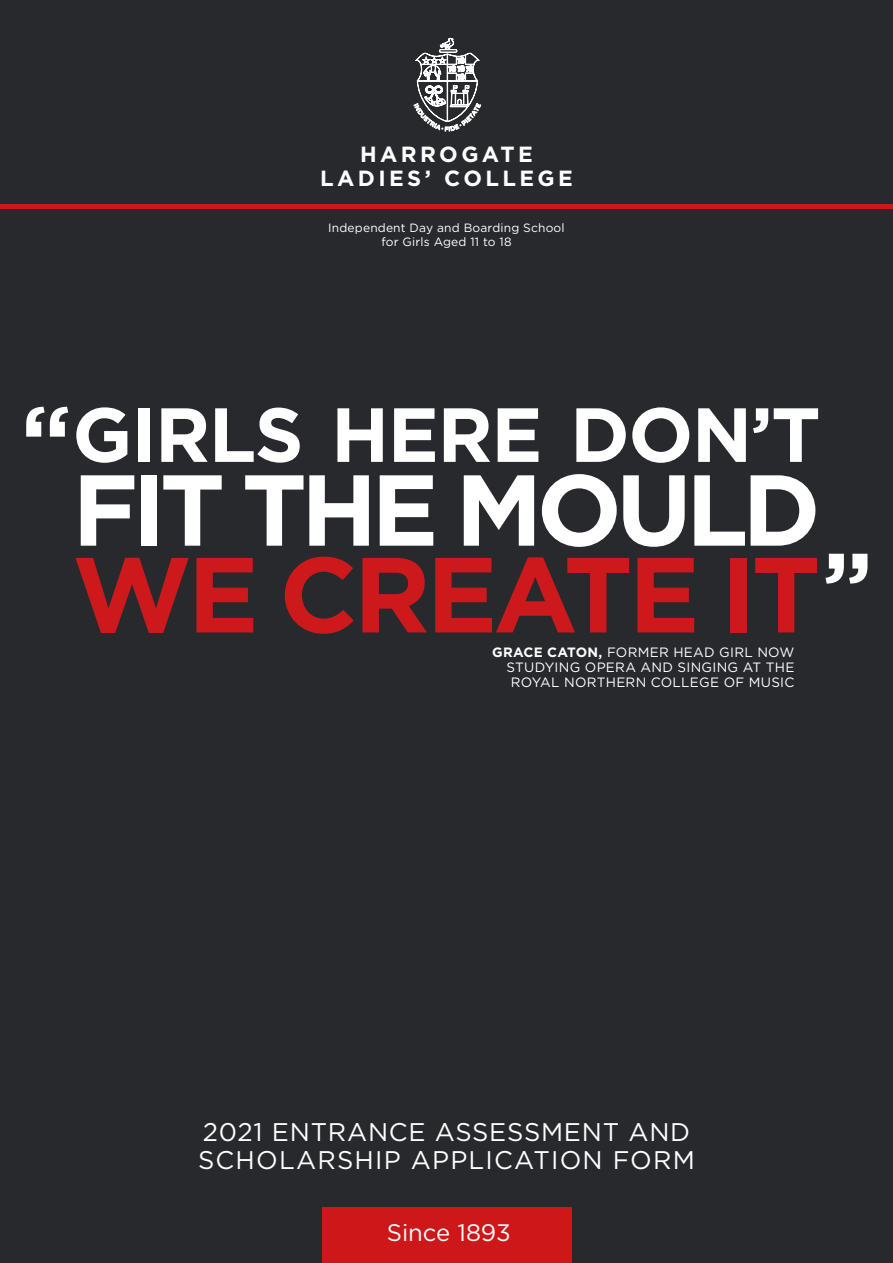
<style>
.page{position:relative;width:893px;height:1263px;background:#27292d}
.page>*{position:absolute;margin:0;border:0;box-sizing:border-box;transform-origin:0 0}
.t1{font:700 106.5px "Gotham HTF";letter-spacing:-.04em;color:#cd191c}
.t2{font:700 100.5px "Gotham HTF";letter-spacing:-.06em;color:#fff}
.t3{font:700 92.85px "Gotham HTF";color:#fff}
.t4{font:700 76.5px "Gotham HTF";letter-spacing:-.02em;color:#fff}
.t5{font:25.5px/28.8px "Gotham HTF";letter-spacing:.03em;color:#fff}
.t6{font:23.85px "Gotham HTF";color:#fff}
.t7{font:700 21.9px/23.4px "Gotham HTF";letter-spacing:.155em;color:#fff;text-align:center}
.t8{font:13.5px/15px "Gotham HTF";letter-spacing:.02em;color:#fff;text-align:right}
.t9{font:12px/14.4px "Gotham HTF";letter-spacing:.015em;color:#fff;text-align:center}
.s1{font-weight:700}
</style>
<div class="page">
<svg style="left:414px;top:38px;width:67px;height:93px"></svg>
<div style="left:321px;top:1208px;width:250px;height:55px;background:#cd1719"></div>
<hr style="left:0;top:204px;width:893px;height:4px;background:#cd1719">
<h3 class="t7" style="left:320px;top:142px;width:254px">HARROGATE<br>LADIES’ COLLEGE</h3>
<p class="t9" style="left:328px;top:220px;width:238px">Independent Day and Boarding School for Girls Aged 11 to 18</p>
<h3 class="t3" style="left:21px;top:386px;width:52px">“</h3>
<h3 class="t4" style="left:72px;top:391px;width:750px">GIRLS HERE DON’T</h3>
<h2 class="t2" style="left:72px;top:452px;width:750px">FIT THE MOULD</h2>
<h1 class="t1" style="left:72px;top:533px;width:750px">WE CREATE IT</h1>
<h3 class="t3" style="left:873px;top:605px;width:52px;rotate:-180deg">“</h3>
<p class="t8" style="left:492px;top:644px;width:304px"><span class="s1">GRACE CATON,</span> FORMER HEAD GIRL NOW<br>STUDYING OPERA AND SINGING AT THE<br>ROYAL NORTHERN COLLEGE OF MUSIC</p>
<h3 class="t5" style="left:198px;top:1117px;width:498px">2021 ENTRANCE ASSESSMENT AND<br>SCHOLARSHIP APPLICATION FORM</h3>
<h3 class="t6" style="left:387px;top:1219px;width:125px">Since 1893</h3>
</div>
